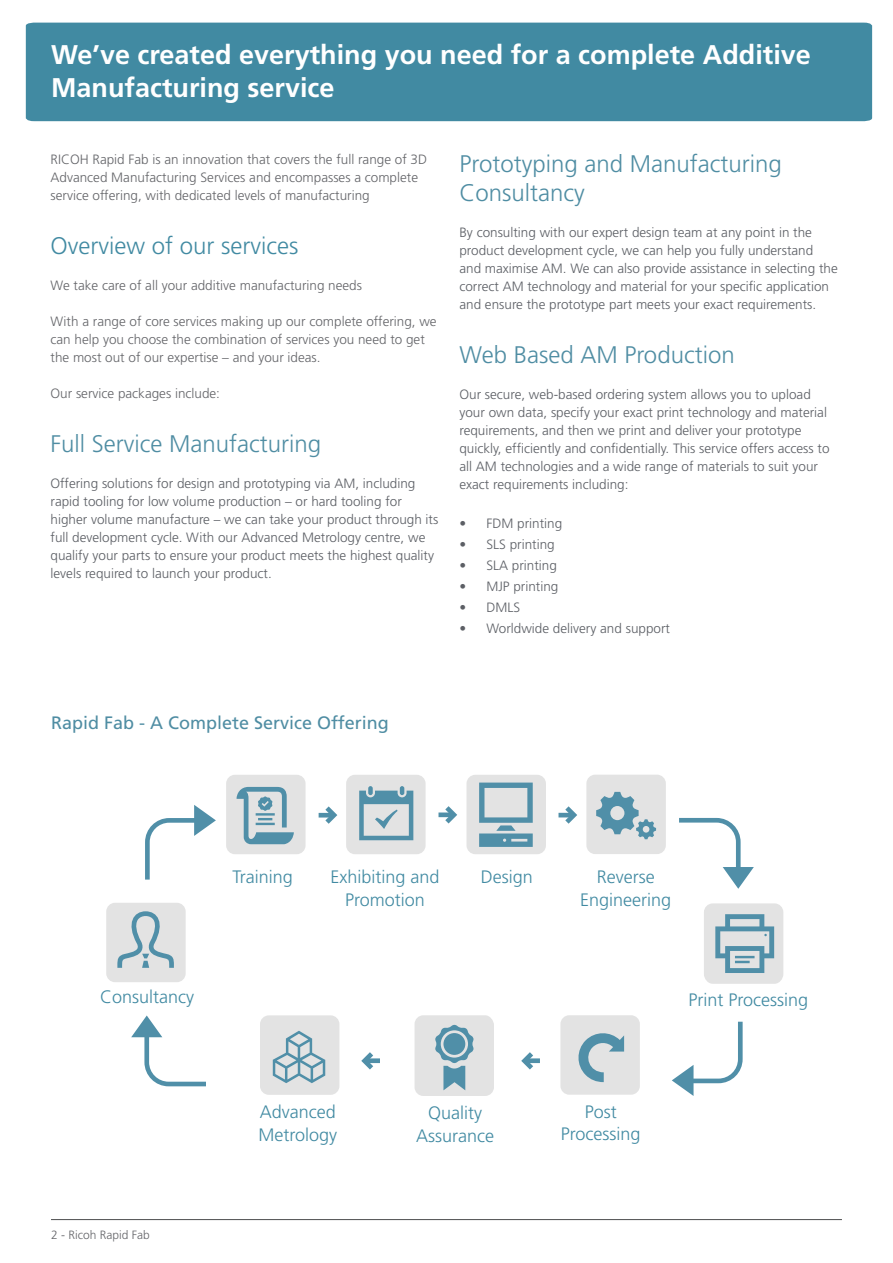
<style>
.page{position:relative;width:893px;height:1263px;background:#fff}
.page>*{position:absolute;margin:0;border:0;box-sizing:border-box;transform-origin:0 0}
.t1{font:700 27px/32.4px "Frutiger";color:#fff}
.t2{font:300 24px/28.8px "Frutiger";color:#4f8da3}
.t3{font:300 24px "Frutiger";color:#418aa2}
.t4{font:300 18px/22.5px "Frutiger";color:#418aa2;text-align:center}
.t5{font:18px "Frutiger";color:#4f8da3}
.t6{font:300 13.5px/18px "Frutiger";color:#5c5f65}
.t7{font:300 13.5px/18px "Frutiger";color:#646569}
.t8{font:300 12px "Frutiger";color:#646569}
</style>
<div class="page">
<div style="left:26px;top:23px;width:846px;height:98px;background:#418aa2"></div>
<hr style="left:51px;top:1219px;width:791px;height:1px;background:#4b4c4d">
<div style="left:106px;top:903px;width:80px;height:79px;background:#e3e3e3;border-radius:9px"></div>
<div style="left:226px;top:775px;width:80px;height:79px;background:#e3e3e3;border-radius:9px"></div>
<div style="left:346px;top:775px;width:80px;height:79px;background:#e3e3e3;border-radius:9px"></div>
<div style="left:466px;top:775px;width:80px;height:79px;background:#e3e3e3;border-radius:9px"></div>
<div style="left:586px;top:775px;width:80px;height:79px;background:#e3e3e3;border-radius:9px"></div>
<svg style="left:679px;top:817px;width:75px;height:72px"></svg>
<svg style="left:145px;top:805px;width:71px;height:75px"></svg>
<svg style="left:672px;top:1021px;width:71px;height:75px"></svg>
<svg style="left:131px;top:1015px;width:75px;height:72px"></svg>
<svg style="left:320px;top:806px;width:18px;height:18px"></svg>
<hr style="left:319px;top:813px;width:15px;height:4px;background:#508fa8">
<svg style="left:440px;top:806px;width:17px;height:18px"></svg>
<div style="left:438px;top:812px;width:16px;height:5px;background:#508fa8"></div>
<svg style="left:560px;top:806px;width:17px;height:18px"></svg>
<hr style="left:558px;top:813px;width:16px;height:4px;background:#508fa8">
<div style="left:704px;top:903px;width:79px;height:81px;background:#e3e3e3;border-radius:9px"></div>
<div style="left:560px;top:1015px;width:80px;height:80px;background:#e3e3e3;border-radius:9px"></div>
<svg style="left:521px;top:1052px;width:17px;height:18px"></svg>
<div style="left:525px;top:1058px;width:15px;height:5px;background:#508fa8"></div>
<svg style="left:361px;top:1052px;width:17px;height:18px"></svg>
<div style="left:365px;top:1058px;width:15px;height:5px;background:#508fa8"></div>
<div style="left:415px;top:1015px;width:79px;height:81px;background:#e3e3e3;border-radius:9px"></div>
<div style="left:260px;top:1015px;width:79px;height:80px;background:#e3e3e3;border-radius:9px"></div>
<svg style="left:273px;top:1031px;width:52px;height:52px"></svg>
<svg style="left:117px;top:911px;width:57px;height:57px"></svg>
<svg style="left:237px;top:787px;width:57px;height:57px"></svg>
<svg style="left:359px;top:786px;width:54px;height:54px"></svg>
<svg style="left:596px;top:792px;width:60px;height:47px"></svg>
<svg style="left:715px;top:914px;width:59px;height:59px"></svg>
<svg style="left:578px;top:1033px;width:46px;height:49px"></svg>
<svg style="left:435px;top:1025px;width:38px;height:65px"></svg>
<svg style="left:479px;top:782px;width:54px;height:65px"></svg>
<p class="t1" style="left:51px;top:39px;width:761px">We’ve created everything you need for a complete Additive<br>Manufacturing service</p>
<p class="t7" style="left:51px;top:150px;width:378px">RICOH Rapid Fab is an innovation that covers the full range of 3D<br>Advanced Manufacturing Services and encompasses a complete service offering, with dedicated levels of manufacturing</p>
<p class="t3" style="left:51px;top:232px;width:249px">Overview of our services</p>
<p class="t7" style="left:51px;top:276px;width:313px">We take care of all your additive manufacturing needs</p>
<p class="t7" style="left:51px;top:312px;width:388px">With a range of core services making up our complete offering, we can help you choose the combination of services you need to get the most out of our expertise – and your ideas.</p>
<p class="t7" style="left:51px;top:384px;width:171px">Our service packages include:</p>
<p class="t2" style="left:51px;top:429px;width:272px">Full Service Manufacturing</p>
<p class="t6" style="left:51px;top:474px;width:389px">Offering solutions for design and prototyping via AM, including rapid tooling for low volume production – or hard tooling for higher volume manufacture – we can take your product through its full development cycle. With our Advanced Metrology centre, we qualify your parts to ensure your product meets the highest quality levels required to launch your product.</p>
<p class="t2" style="left:459px;top:149px;width:324px">Prototyping and Manufacturing<br>Consultancy</p>
<p class="t6" style="left:459px;top:223px;width:380px">By consulting with our expert design team at any point in the product development cycle, we can help you fully understand and maximise AM. We can also provide assistance in selecting the correct AM technology and material for your specific application and ensure the prototype part meets your exact requirements.</p>
<p class="t2" style="left:459px;top:340px;width:277px">Web Based AM Production</p>
<p class="t6" style="left:459px;top:385px;width:372px">Our secure, web-based ordering system allows you to upload your own data, specify your exact print technology and material requirements, and then we print and deliver your prototype quickly, efficiently and confidentially. This service offers access to all AM technologies and a wide range of materials to suit your exact requirements including:</p>
<p class="t6" style="left:459px;top:514px;width:104px">• FDM printing</p>
<p class="t6" style="left:459px;top:535px;width:97px">• SLS printing</p>
<p class="t6" style="left:459px;top:556px;width:99px">• SLA printing</p>
<p class="t6" style="left:459px;top:577px;width:101px">• MJP printing</p>
<p class="t6" style="left:459px;top:598px;width:62px">• DMLS</p>
<p class="t6" style="left:459px;top:619px;width:212px">• Worldwide delivery and support</p>
<p class="t5" style="left:51px;top:713px;width:339px">Rapid Fab - A Complete Service Offering</p>
<p class="t4" style="left:233px;top:865px;width:62px">Training</p>
<p class="t4" style="left:330px;top:865px;width:111px">Exhibiting and<br>Promotion</p>
<p class="t4" style="left:481px;top:865px;width:54px">Design</p>
<p class="t4" style="left:580px;top:865px;width:93px">Reverse<br>Engineering</p>
<p class="t4" style="left:100px;top:986px;width:96px">Consultancy</p>
<p class="t4" style="left:688px;top:989px;width:121px">Print Processing</p>
<p class="t8" style="left:51px;top:1227px;width:100px">2 - Ricoh Rapid Fab</p>
<p class="t4" style="left:259px;top:1100px;width:80px;text-align:left">Advanced<br>Metrology</p>
<p class="t4" style="left:416px;top:1101px;width:80px">Quality<br>Assurance</p>
<p class="t4" style="left:585px;top:1100px;width:34px">Post</p>
<p class="t4" style="left:561px;top:1123px;width:81px">Processing</p>
</div>
